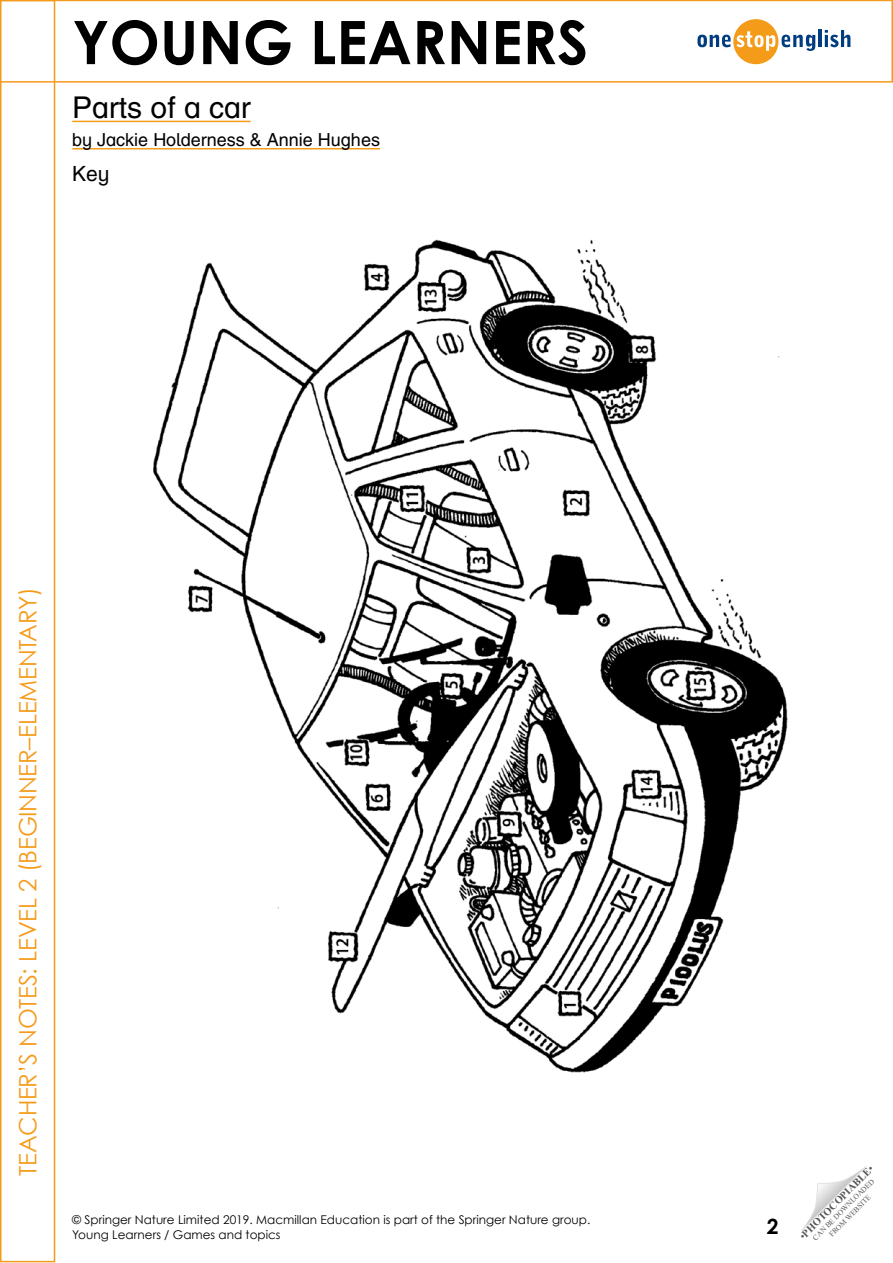
<style>
.page{position:relative;width:893px;height:1263px;background:#fff}
.page>*{position:absolute;margin:0;border:0;box-sizing:border-box;transform-origin:0 0}
.t1{font:700 60px "Century Gothic";color:#000}
.Teacher_notes__Issue{font:30px "Helvetica Infant Hausa";color:#000}
.t2{font:24px "Century Gothic";letter-spacing:-.01em;color:#f59b1a}
.Teacher_notes__Heade{font:21px "Helvetica Infant Hausa";color:#000}
.t3{font:700 21px "Century Gothic";color:#000}
.Teacher_notes__Heade-2{font:18px "Helvetica Infant Hausa";color:#000}
.t4{font:12px/14.4px "Century Gothic";color:#000}
.t5{font:700 10.5px "Times New Roman";color:#575756}
.t6{font:7.5px/9px "Times New Roman";color:#575756;text-align:center}
.s1{font-weight:400}
</style>
<div class="page">
<svg style="left:801px;top:1166px;width:65px;height:65px"></svg>
<svg style="left:697px;top:19px;width:118px;height:45px"></svg>
<hr style="left:818px;top:30px;width:4px;height:17px;background:#003d80">
<svg style="left:825px;top:30px;width:25px;height:17px"></svg>
<hr style="left:1px;top:81px;width:892px;height:2px;background:#f59b1a">
<hr style="left:0;top:0;width:893px;height:1px;background:#f59b1a">
<div style="left:0;top:0;width:55px;height:1262px;border:2px solid #f59b1a"></div>
<hr style="left:891px;top:0;width:2px;height:82px;background:#f59b1a">
<hr style="left:72px;top:121px;width:179px;height:1px;background:#f59b1a">
<img style="left:153px;top:239px;width:635px;height:834px">
<hr style="left:72px;top:148px;width:308px;height:1px;background:#f59b1a">
<h1 class="t1" style="left:72px;top:5px;width:517px">YOUNG LEARNERS</h1>
<p class="Teacher_notes__Issue" style="left:72px;top:91px;width:180px">Parts of a car</p>
<p class="Teacher_notes__Heade-2" style="left:72px;top:129px;width:309px">by Jackie Holderness &amp; Annie Hughes</p>
<p class="Teacher_notes__Heade" style="left:72px;top:161px;width:39px">Key</p>
<h3 class="t2" style="left:13px;top:1176px;width:590px;rotate:-90deg">TEACHER’S NOTES: LEVEL 2 (BEGINNER–ELEMENTARY)</h3>
<p class="t4" style="left:72px;top:1212px;width:520px">© Springer Nature Limited 2019. Macmillan Education is part of the Springer Nature group.<br>Young Learners / Games and topics</p>
<h3 class="t3" style="left:767px;top:1213px;width:13px">2</h3>
<p class="t5" style="left:796px;top:1232px;width:101px;rotate:-45deg"><span class="s1">•</span>PHOTOCOPIABLE<span class="s1">•</span></p>
<p class="t6" style="left:811px;top:1235px;width:85px;rotate:-45deg">CAN BE DOWNLOADED<br>FROM WEBSITE</p>
</div>
